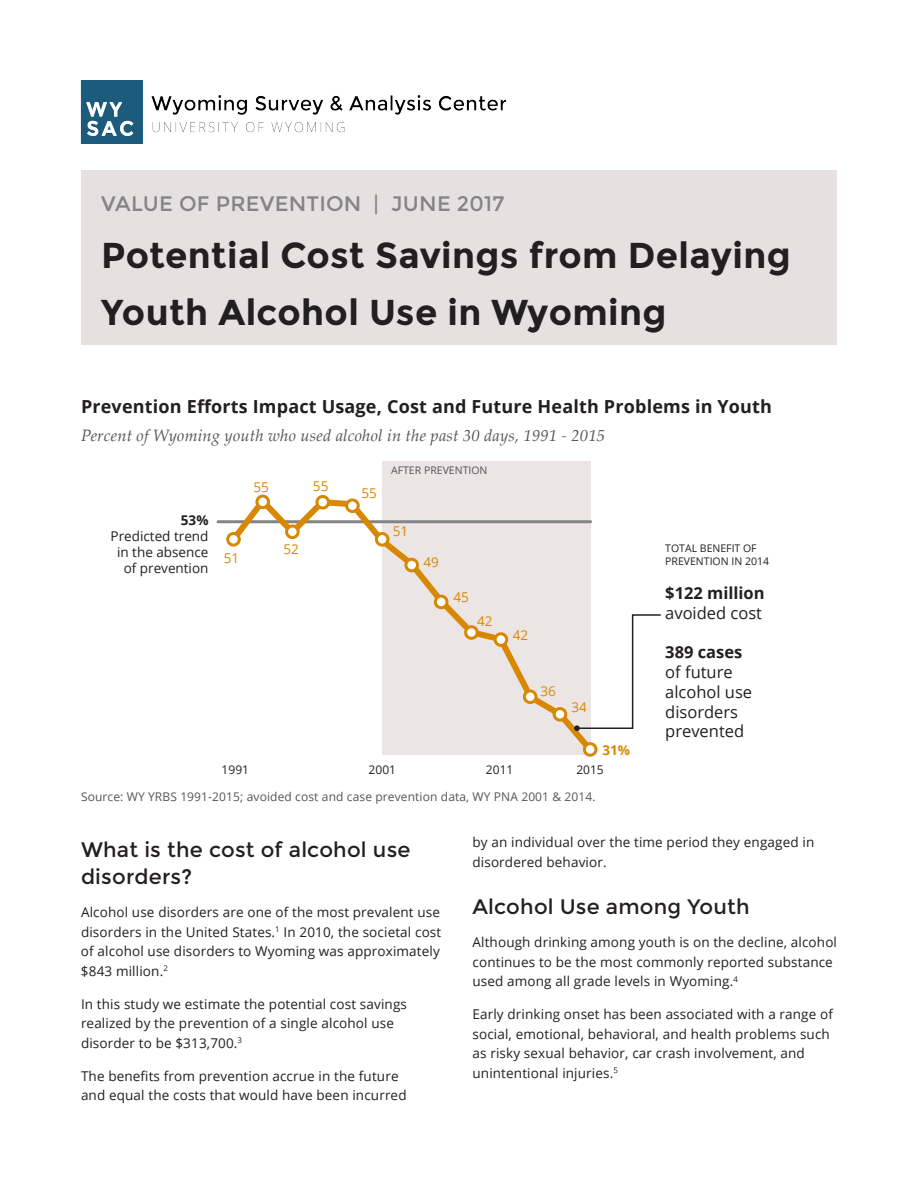
<style>
.page{position:relative;width:918px;height:1188px;background:#fff}
.page>*{position:absolute;margin:0;border:0;box-sizing:border-box;transform-origin:0 0}
.Heading_3{font:700 36px/57px "Montserrat";letter-spacing:.01em;color:#231f20}
.Heading_3_-_No_Caps{font:21px/27px "Montserrat";letter-spacing:.01em;color:#231f20}
.Heading_3-2{font:21px "Montserrat";letter-spacing:.01em;color:#848488}
.Headings{font:700 18px "Open Sans";letter-spacing:.01em;color:#231f20}
.Subtitles{font:italic 16.5px "Palatino Linotype";letter-spacing:.01em;color:#54555a}
.t1{font:16.5px/19.8px "Open Sans";color:#231f20}
.t2{font:700 16.5px/19.8px "Open Sans";color:#231f20}
.sans_paragraph{font:13.5px/19.5px "Open Sans";letter-spacing:.01em;color:#231f20}
.t3{font:13.5px "Open Sans";color:#d78800}
.t4{font:700 13.5px "Open Sans";color:#d78800}
.Footnotes{font:12px "Open Sans";letter-spacing:.01em;color:#54555a}
.t5{font:12px "Open Sans";color:#231f20}
.t6{font:10.5px/12.6px "Open Sans";color:#231f20}
.t7{font:10.5px "Open Sans";color:#54555a}
.s1{font-style:inherit}
.s2{font-weight:700}
.s3{font-weight:400}
</style>
<div class="page">
<div style="left:81px;top:170px;width:756px;height:175px;background:#e7e0e0"></div>
<img style="left:81px;top:81px;width:426px;height:62px">
<div style="left:382px;top:461px;width:209px;height:293px;background:#ebe5e5"></div>
<hr style="left:218px;top:520px;width:373px;height:3px;background:#848488">
<svg style="left:224px;top:494px;width:437px;height:263px"></svg>
<p class="Heading_3-2" style="left:101px;top:191px;width:405px">VALUE OF PREVENTION | JUNE 2017</p>
<p class="Heading_3" style="left:101px;top:227px;width:691px">Potential Cost Savings from Delaying<br>Youth Alcohol Use in W<span class="s1">y</span>oming</p>
<p class="Headings" style="left:81px;top:394px;width:693px">Prevention Efforts Impact Usage, Cost and Future Health Problems in Youth</p>
<p class="Subtitles" style="left:81px;top:424px;width:526px">Percent of Wyoming youth who used alcohol in the past 30 days, 1991 - 2015</p>
<p class="sans_paragraph" style="left:111px;top:511px;width:99px;line-height:16.2px;text-align:right"><span class="s2">53%<br></span>Predicted trend in the absence of prevention</p>
<p class="t3" style="left:224px;top:548px;width:17px">51</p>
<p class="t3" style="left:253px;top:477px;width:17px">55</p>
<p class="t3" style="left:313px;top:477px;width:17px">55</p>
<p class="t3" style="left:283px;top:540px;width:17px">52</p>
<p class="t3" style="left:361px;top:484px;width:17px">55</p>
<p class="t7" style="left:391px;top:463px;width:98px">AFTER PREVENTION</p>
<p class="t3" style="left:393px;top:522px;width:17px">51</p>
<p class="t3" style="left:424px;top:553px;width:17px">49</p>
<p class="t3" style="left:454px;top:588px;width:17px">45</p>
<p class="t3" style="left:477px;top:611px;width:17px">42</p>
<p class="t3" style="left:513px;top:625px;width:17px">42</p>
<p class="t3" style="left:541px;top:682px;width:17px">36</p>
<p class="t3" style="left:571px;top:698px;width:17px">34</p>
<p class="t4" style="left:602px;top:741px;width:29px">31%</p>
<p class="t5" style="left:222px;top:762px;width:29px">1991</p>
<p class="t5" style="left:369px;top:762px;width:29px">2001</p>
<p class="t5" style="left:486px;top:762px;width:29px">2011</p>
<p class="t5" style="left:576px;top:762px;width:29px">2015</p>
<p class="Footnotes" style="left:81px;top:788px;width:516px">Source: WY YRBS 1991-2015; avoided cost and case prevention data, WY PNA 2001 &amp; 2014.</p>
<p class="t6" style="left:665px;top:542px;width:105px">TOTAL BENEFIT OF<br>PREVENTION IN 2014</p>
<p class="t2" style="left:665px;top:582px;width:101px">$122 million <span class="s3">avoided cost</span></p>
<p class="t1" style="left:665px;top:642px;width:88px"><span class="s2">389 cases </span>of future alcohol use disorders prevented</p>
<p class="Heading_3_-_No_Caps" style="left:81px;top:837px;width:331px">What is the cost of alcohol use disorders?</p>
<p class="sans_paragraph" style="left:81px;top:902px;width:362px;text-align:justify">Alcohol use disorders are one of the most prevalent use disorders in the United States.<sup>1</sup> In 2010, the societal cost of alcohol use disorders to Wyoming was approximately $843 million.<sup>2</sup></p>
<p class="sans_paragraph" style="left:81px;top:994px;width:327px">In this study we estimate the potential cost savings realized by the prevention of a single alcohol use disorder to be $313,700.<sup>3</sup></p>
<p class="sans_paragraph" style="left:81px;top:1066px;width:327px">The benefits from prevention accrue in the future and equal the costs that would have been incurred</p>
<p class="sans_paragraph" style="left:473px;top:832px;width:343px">by an individual over the time period they engaged in disordered behavior.</p>
<p class="Heading_3_-_No_Caps" style="left:472px;top:893px;width:279px">Alcohol Use among Youth</p>
<p class="sans_paragraph" style="left:472px;top:932px;width:366px">Although drinking among youth is on the decline, alcohol continues to be the most commonly reported substance used among all grade levels in Wyoming.<sup>4</sup></p>
<p class="sans_paragraph" style="left:472px;top:1004px;width:362px">Early drinking onset has been associated with a range of social, emotional, behavioral, and health problems such as risky sexual behavior, car crash involvement, and unintentional injuries.<sup>5</sup></p>
</div>
